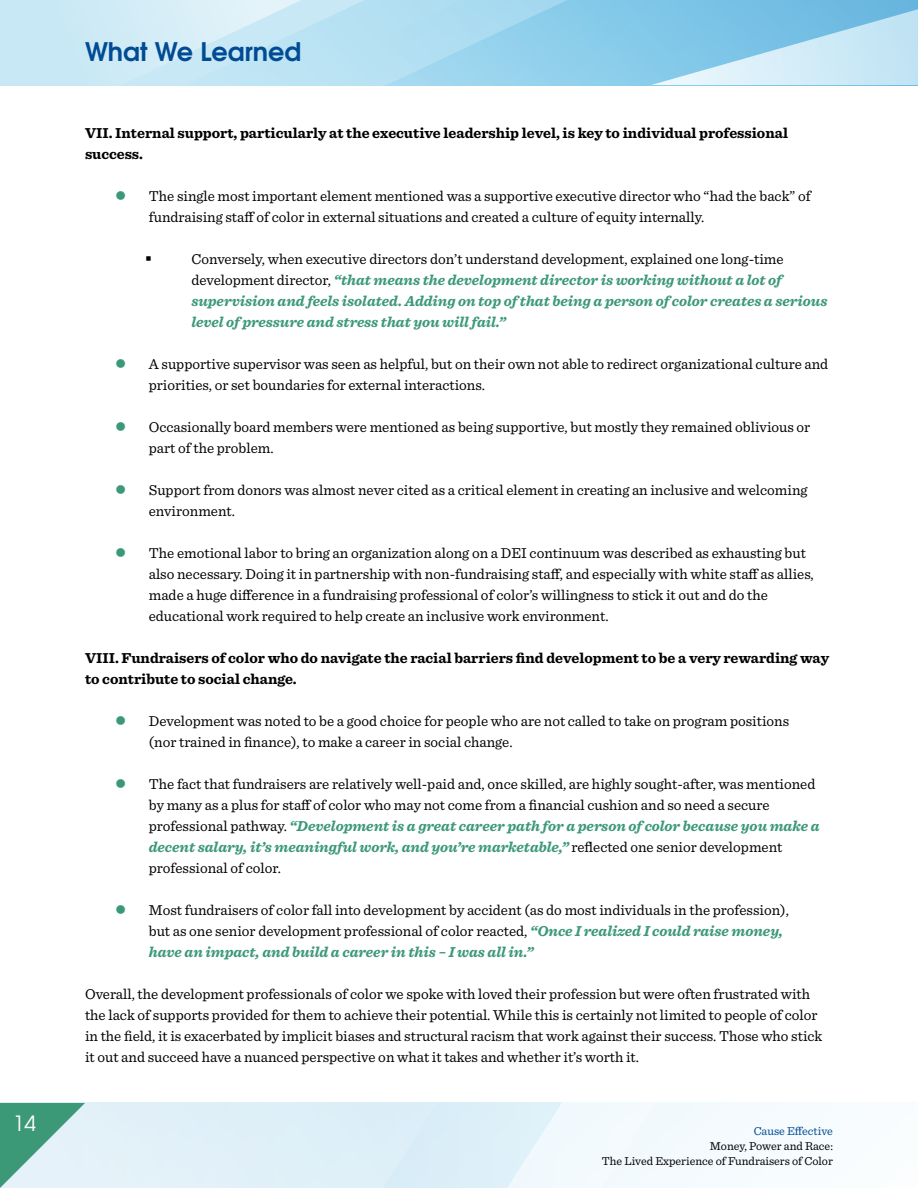
<style>
.page{position:relative;width:918px;height:1188px;background:#fff}
.page>*{position:absolute;margin:0;border:0;box-sizing:border-box;transform-origin:0 0}
.t1{font:700 25.5px "Te X Gyre Adventor";color:#004b93}
.t2{font:21px "Te X Gyre Adventor";color:#fff}
.t3{font:15px/21px "Sentinel";color:#000}
.t4{font:italic 700 15px/21px "Sentinel";color:#3c9978}
.t5{font:700 15px/21px "Sentinel";color:#000}
.t6{font:15px "Wingdings";color:#000}
.t7{font:12px/15px "Sentinel";color:#000;text-align:right}
.t8{font:12px "Sentinel";color:#004b93}
.s1{color:#3c9978}
.s2{font-weight:400;font-style:normal;color:#000}
.s3{font-weight:700;font-style:italic;color:#3c9978}
</style>
<div class="page">
<div style="left:716px;top:1103px;width:66px;height:60px;background:#f4fafd"></div>
<svg style="left:85px;top:1103px;width:631px;height:85px"></svg>
<svg style="left:0;top:0;width:918px;height:85px;background:#aedcf0"></svg>
<svg style="left:0;top:1103px;width:85px;height:85px;background:#90c5b8"></svg>
<h2 class="t2" style="left:13px;top:1107px;width:25px">14</h2>
<h1 class="t1" style="left:85px;top:30px;width:218px">What We Learned</h1>
<p class="t5" style="left:85px;top:122px;width:705px">VII. Internal support, particularly at the executive leadership level, is key to individual professional success.</p>
<p class="t3" style="left:149px;top:184px;width:663px;text-indent:-34px"><span class="s1">●</span> The single most important element mentioned was a supportive executive director who “had the back” of fundraising staff of color in external situations and created a culture of equity internally.</p>
<p class="t6" style="left:145px;top:250px;width:8px">▪</p>
<p class="t4" style="left:191px;top:248px;width:638px"><span class="s2">Conversely, when executive directors don’t understand development, explained one long-time development director,</span> “that means the development director is working without a lot of supervision and feels isolated. Adding on top of that being a person of color creates a serious level of pressure and stress that you will fail.”</p>
<p class="t3" style="left:149px;top:352px;width:681px;text-indent:-34px"><span class="s1">●</span> A supportive supervisor was seen as helpful, but on their own not able to redirect organizational culture and priorities, or set boundaries for external interactions.</p>
<p class="t3" style="left:149px;top:415px;width:663px;text-indent:-34px"><span class="s1">●</span> Occasionally board members were mentioned as being supportive, but mostly they remained oblivious or part of the problem.</p>
<p class="t3" style="left:149px;top:478px;width:660px;text-indent:-34px"><span class="s1">●</span> Support from donors was almost never cited as a critical element in creating an inclusive and welcoming environment.</p>
<p class="t3" style="left:149px;top:541px;width:667px;text-indent:-34px"><span class="s1">●</span> The emotional labor to bring an organization along on a DEI continuum was described as exhausting but also necessary. Doing it in partnership with non-fundraising staff, and especially with white staff as allies, made a huge difference in a fundraising professional of color’s willingness to stick it out and do the educational work required to help create an inclusive work environment.</p>
<p class="t5" style="left:85px;top:647px;width:746px">VIII. Fundraisers of color who do navigate the racial barriers find development to be a very rewarding way to contribute to social change.</p>
<p class="t3" style="left:149px;top:709px;width:642px;text-indent:-34px"><span class="s1">●</span> Development was noted to be a good choice for people who are not called to take on program positions (nor trained in finance), to make a career in social change.</p>
<p class="t3" style="left:149px;top:772px;width:672px;text-indent:-34px"><span class="s1">●</span> The fact that fundraisers are relatively well-paid and, once skilled, are highly sought-after, was mentioned by many as a plus for staff of color who may not come from a financial cushion and so need a secure professional pathway. <span class="s3">“Development is a great career path for a person of color because you make a decent salary, it’s meaningful work, and you’re marketable,”</span> reflected one senior development professional of color.</p>
<p class="t3" style="left:149px;top:898px;width:642px;text-indent:-34px"><span class="s1">●</span> Most fundraisers of color fall into development by accident (as do most individuals in the profession), but as one senior development professional of color reacted, <span class="s3">“Once I realized I could raise money, have an impact, and build a career in this − I was all in.”</span></p>
<p class="t3" style="left:85px;top:982px;width:739px">Overall, the development professionals of color we spoke with loved their profession but were often frustrated with the lack of supports provided for them to achieve their potential. While this is certainly not limited to people of color in the field, it is exacerbated by implicit biases and structural racism that work against their success. Those who stick it out and succeed have a nuanced perspective on what it takes and whether it’s worth it.</p>
<p class="t8" style="left:754px;top:1122px;width:81px">Cause Effective</p>
<p class="t7" style="left:602px;top:1137px;width:233px">Money, Power and Race:<br>The Lived Experience of Fundraisers of Color</p>
</div>
